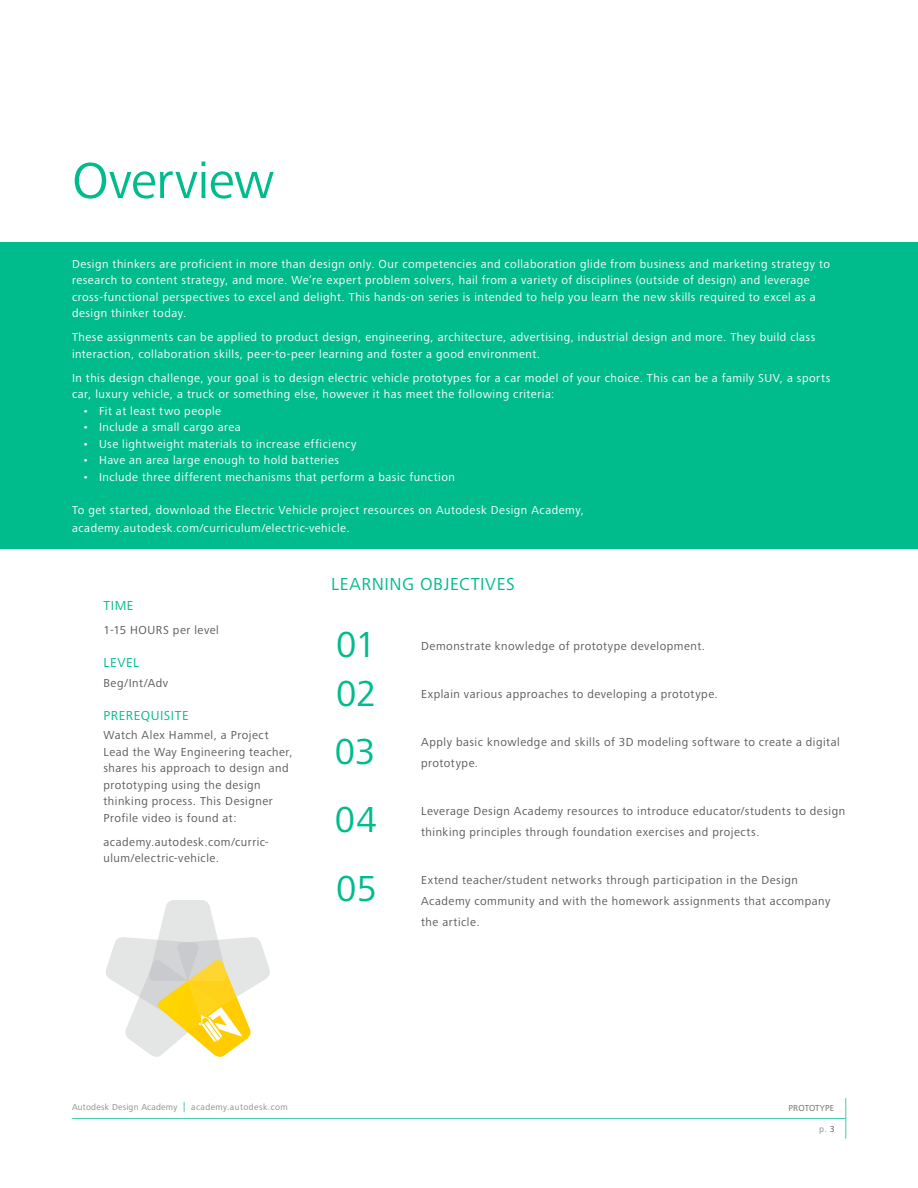
<style>
.page{position:relative;width:918px;height:1188px;background:#fff}
.page>*{position:absolute;margin:0;border:0;box-sizing:border-box;transform-origin:0 0}
.PAGE_TITLE{font:52.5px "Frutiger Next LTW1 G";letter-spacing:-.005em;color:#00bc8d}
.NUMBERS{font:37.5px "Frutiger Next LTW1 G";letter-spacing:.005em;color:#00bc8d}
.LEARNING_OBJECTIVES{font:18px "Frutiger Next LTW1 G";letter-spacing:.03em;color:#00bc8d}
.Sidebar_Title{font:13.5px "Frutiger Next LTW1 G";letter-spacing:.04em;color:#00bc8d}
.body_text{font:13.5px "Frutiger Next LTW1 G";color:#00bc8d}
.project_brief_body_c{font:12px/16.5px "Frutiger Next LTW1 G";letter-spacing:.04em;color:#fff}
.LEARNING_OBJECTIVE_B{font:12px/21px "Frutiger Next LTW1 G";letter-spacing:.04em;color:#58595b}
.body_text-2{font:12px/16.5px "Frutiger Next LTW1 G";letter-spacing:.045em;color:#58595b}
.t1{font:9px "Frutiger Next LTW1 G";letter-spacing:.025em;color:#8a8b8c}
.t2{font:9px "Frutiger Next LTW1 G";letter-spacing:.015em;color:#6d6e70}
.s1{font-size:10.5px;color:#32bcad}
.s2{color:#58595b}
</style>
<div class="page">
<hr style="left:72px;top:1118px;width:774px;height:1px;background:#40cdaa">
<hr style="left:846px;top:1098px;width:1px;height:40px;background:#40cdaa">
<svg style="left:106px;top:900px;width:164px;height:157px"></svg>
<div style="left:0;top:242px;width:918px;height:307px;background:#00bc8d"></div>
<p class="PAGE_TITLE" style="left:72px;top:151px;width:204px">Overview</p>
<p class="project_brief_body_c" style="left:72px;top:256px;width:760px">Design thinkers are proficient in more than design only. Our competencies and collaboration glide from business and marketing strategy to research to content strategy, and more. We’re expert problem solvers, hail from a variety of disciplines (outside of design) and leverage cross-functional perspectives to excel and delight. This hands-on series is intended to help you learn the new skills required to excel as a design thinker today.</p>
<p class="project_brief_body_c" style="left:72px;top:329px;width:745px">These assignments can be applied to product design, engineering, architecture, advertising, industrial design and more. They build class interaction, collaboration skills, peer-to-peer learning and foster a good environment.</p>
<p class="project_brief_body_c" style="left:72px;top:370px;width:760px">In this design challenge, your goal is to design electric vehicle prototypes for a car model of your choice. This can be a family SUV, a sports car, luxury vehicle, a truck or something else, however it has meet the following criteria:</p>
<p class="project_brief_body_c" style="left:82px;top:403px;width:140px">• Fit at least two people</p>
<p class="project_brief_body_c" style="left:82px;top:419px;width:160px">• Include a small cargo area</p>
<p class="project_brief_body_c" style="left:82px;top:436px;width:276px">• Use lightweight materials to increase efficiency</p>
<p class="project_brief_body_c" style="left:82px;top:452px;width:258px">• Have an area large enough to hold batteries</p>
<p class="project_brief_body_c" style="left:82px;top:469px;width:374px">• Include three different mechanisms that perform a basic function</p>
<p class="project_brief_body_c" style="left:72px;top:502px;width:513px">To get started, download the Electric Vehicle project resources on Autodesk Design Academy,</p>
<p class="project_brief_body_c" style="left:72px;top:520px;width:279px">academy.autodesk.com/curriculum/electric-vehicle.</p>
<p class="body_text" style="left:104px;top:598px;width:32px">TIME</p>
<p class="body_text-2" style="left:104px;top:623px;width:117px">1-15 HOURS per level</p>
<p class="Sidebar_Title" style="left:104px;top:655px;width:37px">LEVEL</p>
<p class="body_text-2" style="left:104px;top:675px;width:66px">Beg/Int/Adv</p>
<p class="Sidebar_Title" style="left:104px;top:708px;width:87px">PREREQUISITE</p>
<p class="body_text-2" style="left:104px;top:728px;width:191px">Watch Alex Hammel, a Project<br>Lead the Way Engineering teacher, shares his approach to design and prototyping using the design thinking process. This Designer<br>Profile video is found at:</p>
<p class="body_text-2" style="left:104px;top:834px;width:167px">academy.autodesk.com/curric&shy;ulum/electric-vehicle.</p>
<p class="LEARNING_OBJECTIVES" style="left:331px;top:574px;width:185px">LEARNING OBJECTIVES</p>
<p class="NUMBERS" style="left:336px;top:623px;width:41px">01</p>
<p class="NUMBERS" style="left:336px;top:672px;width:42px">02</p>
<p class="NUMBERS" style="left:335px;top:730px;width:42px">03</p>
<p class="NUMBERS" style="left:335px;top:798px;width:44px">04</p>
<p class="NUMBERS" style="left:336px;top:867px;width:43px">05</p>
<p class="LEARNING_OBJECTIVE_B" style="left:421px;top:636px;width:285px">Demonstrate knowledge of prototype development.</p>
<p class="LEARNING_OBJECTIVE_B" style="left:421px;top:684px;width:298px">Explain various approaches to developing a prototype.</p>
<p class="LEARNING_OBJECTIVE_B" style="left:421px;top:732px;width:420px">Apply basic knowledge and skills of 3D modeling software to create a digital prototype.</p>
<p class="LEARNING_OBJECTIVE_B" style="left:421px;top:801px;width:425px">Leverage Design Academy resources to introduce educator/students to design thinking principles through foundation exercises and projects.</p>
<p class="LEARNING_OBJECTIVE_B" style="left:421px;top:870px;width:411px">Extend teacher/student networks through participation in the Design<br>Academy community and with the homework assignments that accompany the article.</p>
<p class="t1" style="left:72px;top:1102px;width:217px">Autodesk Design Academy <span class="s1">|</span> academy.autodesk.com</p>
<p class="t2" style="left:789px;top:1102px;width:47px">PROTOTYPE</p>
<p class="t1" style="left:819px;top:1124px;width:17px">p. <span class="s2">3</span></p>
</div>
